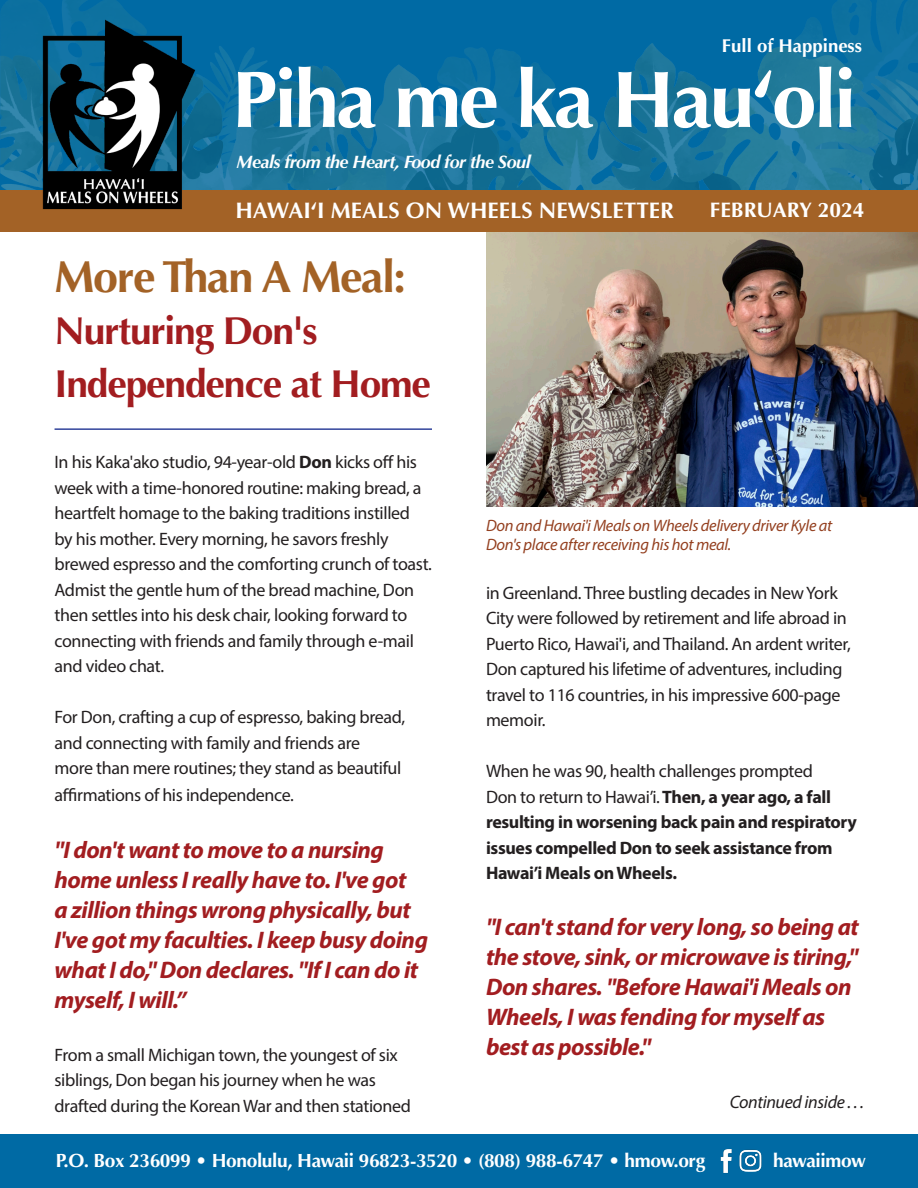
<style>
.page{position:relative;width:918px;height:1188px;background:#fff}
.page>*{position:absolute;margin:0;border:0;box-sizing:border-box;transform-origin:0 0}
.t1{font:700 80.25px "Optima";letter-spacing:-.03em;color:#fff}
.t2{font:700 45px "Optima";letter-spacing:-.03em;color:#a36226}
.t3{font:700 39px "Optima";letter-spacing:-.03em;color:#a21d20}
.t4{font:italic 700 24px/30px "Myriad Pro";letter-spacing:-.02em;color:#a21d20}
.t5{font:700 22.5px "Optima";color:#fff}
.t6{font:700 21px "Optima";color:#fff}
.t7{font:700 19.2px "Optima";letter-spacing:-.02em;color:#fff}
.t8{font:700 18.6px "Optima";color:#fff}
.t9{font:18px/25.5px "Myriad Pro";letter-spacing:-.02em;color:#231f20}
.t10{font:700 18px/25.5px "Myriad Pro";letter-spacing:-.02em;color:#231f20}
.t11{font:italic 700 18px "Optima";letter-spacing:-.03em;color:#fff}
.t12{font:italic 18px "Myriad Pro";letter-spacing:-.02em;color:#231f20}
.t13{font:italic 16.5px/19.5px "Myriad Pro";letter-spacing:-.02em;color:#944020}
.s1{font-weight:700}
.s2{font-weight:400}
</style>
<div class="page">
<img style="left:486px;top:231px;width:432px;height:275px">
<img style="left:0;top:0;width:918px;height:190px">
<div style="left:0;top:190px;width:918px;height:41px;background:#a36226"></div>
<img style="left:33px;top:19px;width:169px;height:191px">
<div style="left:0;top:1134px;width:918px;height:54px;background:#006aa4"></div>
<img style="left:720px;top:1149px;width:9px;height:24px">
<img style="left:729px;top:1149px;width:33px;height:23px">
<hr style="left:55px;top:428px;width:377px;height:2px;background:#32449c">
<p class="t8" style="left:722px;top:35px;width:142px">Full of Happiness</p>
<p class="t1" style="left:232px;top:53px;width:626px">Piha me ka Hau‘oli</p>
<p class="t11" style="left:237px;top:151px;width:296px">Meals from the Heart, Food for the Soul</p>
<p class="t5" style="left:235px;top:197px;width:440px">HAWAI‘I MEALS ON WHEELS NEWSLETTER</p>
<p class="t2" style="left:55px;top:251px;width:353px">More Than A Meal:</p>
<p class="t3" style="left:55px;top:309px;width:265px">Nurturing Don's</p>
<p class="t3" style="left:55px;top:361px;width:378px">Independence at Home</p>
<p class="t6" style="left:710px;top:197px;width:156px">FEBRUARY 2024</p>
<p class="t9" style="left:55px;top:449px;width:379px">In his Kaka'ako studio, 94-year-old <span class="s1">Don</span> kicks off his week with a time-honored routine: making bread, a heartfelt homage to the baking traditions instilled by his mother. Every morning, he savors freshly brewed espresso and the comforting crunch of toast.<br>Admist the gentle hum of the bread machine, Don then settles into his desk chair, looking forward to connecting with friends and family through e-mail and video chat.</p>
<p class="t9" style="left:55px;top:704px;width:352px;line-height:26px">For Don, crafting a cup of espresso, baking bread, and connecting with family and friends are<br>more than mere routines; they stand as beautiful affirmations of his independence.</p>
<p class="t4" style="left:55px;top:835px;width:375px">"I don't want to move to a nursing home unless I really have to. I've got<br>a zillion things wrong physically, but I've got my faculties. I keep busy doing what I do," Don declares. "If I can do it myself, I will.”</p>
<p class="t9" style="left:55px;top:1042px;width:358px">From a small Michigan town, the youngest of six siblings, Don began his journey when he was drafted during the Korean War and then stationed</p>
<p class="t13" style="left:486px;top:515px;width:348px">Don and Hawai'i Meals on Wheels delivery driver Kyle at<br>Don's place after receiving his hot meal.</p>
<p class="t9" style="left:486px;top:579px;width:366px">in Greenland. Three bustling decades in New York City were followed by retirement and life abroad in Puerto Rico, Hawai'i, and Thailand. An ardent writer, Don captured his lifetime of adventures, including travel to 116 countries, in his impressive 600-page memoir.</p>
<p class="t10" style="left:486px;top:758px;width:372px"><span class="s2">When he was 90, health challenges prompted<br>Don to return to Hawai’i.</span> Then, a year ago, a fall resulting in worsening back pain and respiratory issues compelled Don to seek assistance from Hawai’i Meals on Wheels.</p>
<p class="t4" style="left:486px;top:911px;width:374px">"I can't stand for very long, so being at the stove, sink, or microwave is tiring," Don shares. "Before Hawai'i Meals on Wheels, I was fending for myself as best as possible."</p>
<p class="t12" style="left:730px;top:1091px;width:136px">Continued inside . . .</p>
<p class="t7" style="left:56px;top:1149px;width:651px">P.O. Box 236099 • Honolulu, Hawaii 96823-3520 • (808) 988-6747 • hmow.org</p>
<p class="t7" style="left:773px;top:1149px;width:94px">hawaiimow</p>
</div>
